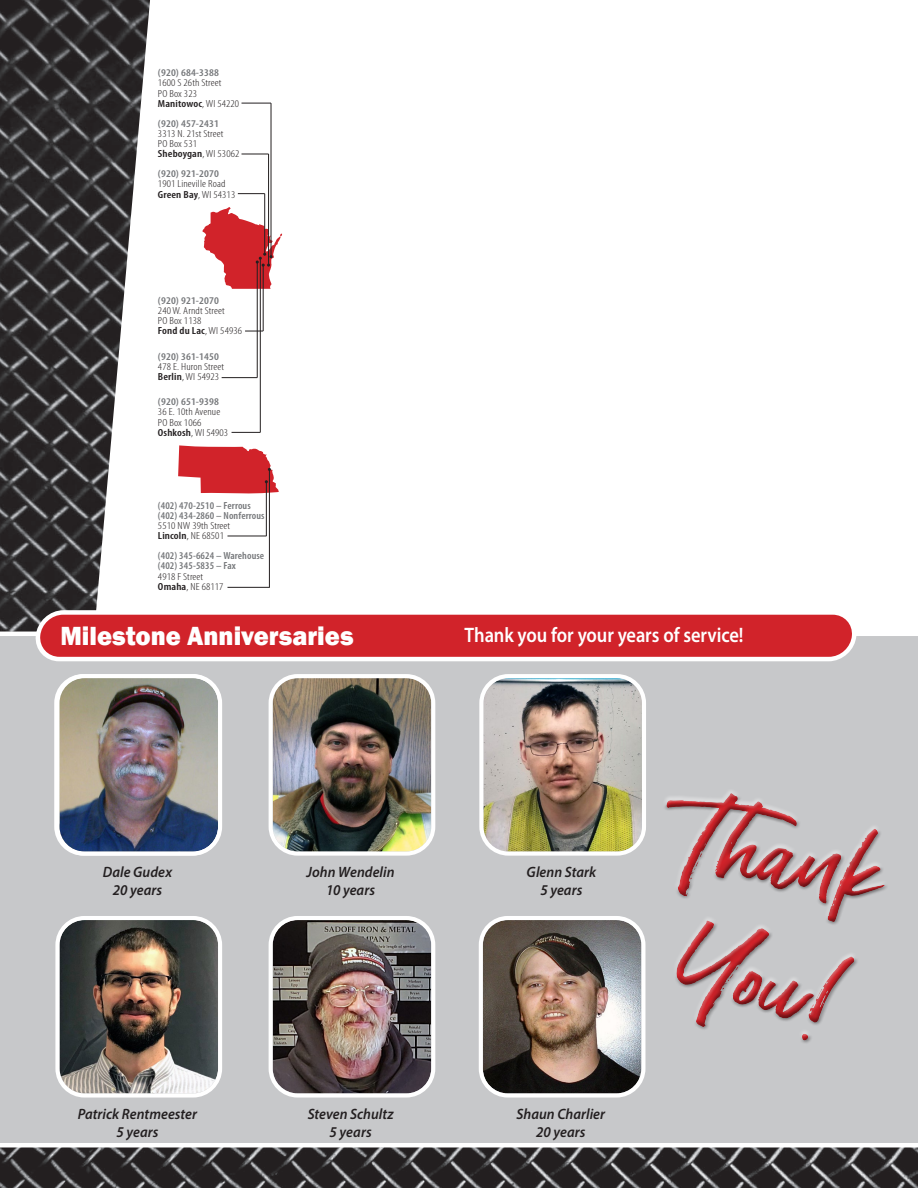
<style>
.page{position:relative;width:918px;height:1188px;background:#fff}
.page>*{position:absolute;margin:0;border:0;box-sizing:border-box;transform-origin:0 0}
.t1{font:105.3px/126.1px "Moonstone";color:#d1232a;scale:1.1 1}
.t2{font:800 27px "Franklin Gothic";color:#fff;scale:.95 1}
.t3{font:600 21px "Myriad Pro";letter-spacing:-.005em;color:#fff;scale:.88 1}
.t4{font:italic 600 15px "Myriad Pro";letter-spacing:.005em;color:#231f20;scale:.95 1}
.t5{font:300 condensed 10.35px/10.4px "Myriad Pro";letter-spacing:.01em;color:#231f20;scale:1.15 1}
.t6{font:600 condensed 10.35px/10.4px "Myriad Pro";letter-spacing:.01em;color:#76787b;scale:1.06 1}
.s1{font-weight:600;color:#76787b}
.s2{font-weight:600}
.s3{font-weight:300;color:#231f20}
.s4{color:#231f20}
</style>
<div class="page">
<img style="left:0;top:0;width:918px;height:1188px">
<svg style="left:202px;top:207px;width:80px;height:82px"></svg>
<svg style="left:178px;top:445px;width:101px;height:49px"></svg>
<hr style="left:271px;top:103px;width:1px;height:154px;background:#231f20">
<svg style="left:242px;top:103px;width:29px;height:1px"></svg>
<hr style="left:268px;top:154px;width:1px;height:111px;background:#231f20">
<svg style="left:242px;top:154px;width:26px;height:1px"></svg>
<hr style="left:264px;top:194px;width:1px;height:60px;background:#231f20">
<svg style="left:238px;top:193px;width:27px;height:1px"></svg>
<hr style="left:263px;top:265px;width:1px;height:66px;background:#231f20">
<svg style="left:245px;top:331px;width:18px;height:1px"></svg>
<hr style="left:257px;top:262px;width:1px;height:116px;background:#231f20">
<hr style="left:222px;top:377px;width:35px;height:1px;background:#231f20">
<hr style="left:260px;top:258px;width:1px;height:174px;background:#231f20">
<svg style="left:232px;top:432px;width:28px;height:1px"></svg>
<hr style="left:266px;top:482px;width:1px;height:54px;background:#231f20">
<hr style="left:227px;top:536px;width:40px;height:1px;background:#231f20">
<hr style="left:269px;top:469px;width:1px;height:118px;background:#231f20">
<hr style="left:227px;top:587px;width:43px;height:1px;background:#231f20">
<div style="left:0;top:629px;width:918px;height:521px;background:#c7c8ca"></div>
<svg style="left:31px;top:608px;width:830px;height:56px"></svg>
<img style="left:273px;top:678px;width:158px;height:174px">
<div style="left:269px;top:674px;width:166px;height:182px;border:4px solid #fff;border-radius:27px"></div>
<img style="left:273px;top:920px;width:158px;height:173px">
<div style="left:269px;top:916px;width:166px;height:182px;border:4px solid #fff;border-radius:27px"></div>
<img style="left:60px;top:678px;width:158px;height:174px">
<div style="left:55px;top:674px;width:167px;height:182px;border:4px solid #fff;border-radius:27px"></div>
<img style="left:60px;top:920px;width:158px;height:173px">
<div style="left:55px;top:916px;width:167px;height:182px;border:4px solid #fff;border-radius:27px"></div>
<img style="left:483px;top:920px;width:158px;height:173px">
<div style="left:479px;top:916px;width:166px;height:182px;border:4px solid #fff;border-radius:27px"></div>
<img style="left:483px;top:678px;width:159px;height:174px">
<div style="left:479px;top:674px;width:167px;height:182px;border:4px solid #fff;border-radius:27px"></div>
<svg style="left:595px;top:750px;width:323px;height:338px;background:#bbbbb7"></svg>
<svg style="left:617px;top:780px;width:284px;height:284px;background:#c1c2c3"></svg>
<p class="t5" style="left:158px;top:68px;width:72px"><span class="s1">(920) 684-3388<br></span>1600 S 26th Street<br>PO Box 323<br><span class="s2">Manitowoc</span>, WI 54220</p>
<p class="t5" style="left:158px;top:118px;width:72px"><span class="s1">(920) 457-2431<br></span>3313 N. 21st Street<br>PO Box 531<br><span class="s2">Sheboygan</span>, WI 53062</p>
<p class="t5" style="left:158px;top:169px;width:69px"><span class="s1">(920) 921-2070<br></span>1901 Lineville Road<br><span class="s2">Green Bay</span>, WI 54313</p>
<p class="t5" style="left:158px;top:295px;width:75px"><span class="s1">(920) 921-2070<br></span>240 W. Arndt Street<br>PO Box 1138<br><span class="s2">Fond du Lac</span>, WI 54936</p>
<p class="t5" style="left:158px;top:351px;width:59px"><span class="s1">(920) 361-1450<br></span>478 E. Huron Street<br><span class="s2">Berlin</span>, WI 54923</p>
<p class="t5" style="left:158px;top:397px;width:63px"><span class="s1">(920) 651-9398<br></span>36 E. 10th Avenue<br>PO Box 1066<br><span class="s2">Oshkosh</span>, WI 54903</p>
<p class="t6" style="left:158px;top:500px;width:102px">(402) 470-2510 – Ferrous (402) 434-2860 – Nonferrous<br><span class="s3">5510 NW 39th Street<br></span><span class="s4">Lincoln</span><span class="s3">, NE 68501</span></p>
<p class="t6" style="left:158px;top:551px;width:102px">(402) 345-6624 – Warehouse (402) 345-5835 – Fax<br><span class="s3">4918 F Street<br></span><span class="s4">Omaha</span><span class="s3">, NE 68117</span></p>
<p class="t2" style="left:60px;top:619px;width:310px">Milestone Anniversaries</p>
<p class="t3" style="left:465px;top:622px;width:319px">Thank you for your years of service!</p>
<p class="t4" style="left:103px;top:862px;width:74px">Dale Gudex</p>
<p class="t4" style="left:113px;top:880px;width:53px">20 years</p>
<p class="t4" style="left:78px;top:1104px;width:127px">Patrick Rentmeester</p>
<p class="t4" style="left:116px;top:1122px;width:46px">5 years</p>
<p class="t4" style="left:307px;top:862px;width:94px">John Wendelin</p>
<p class="t4" style="left:326px;top:880px;width:53px">10 years</p>
<p class="t4" style="left:308px;top:1104px;width:92px">Steven Schultz</p>
<p class="t4" style="left:330px;top:1122px;width:46px">5 years</p>
<p class="t4" style="left:527px;top:862px;width:75px">Glenn Stark</p>
<p class="t4" style="left:540px;top:880px;width:46px">5 years</p>
<p class="t4" style="left:516px;top:1104px;width:95px">Shaun Charlier</p>
<p class="t4" style="left:536px;top:1122px;width:53px">20 years</p>
<h1 class="t1" style="left:707px;top:769px;width:179px;rotate:13deg">Thank<br>You!</h1>
</div>
